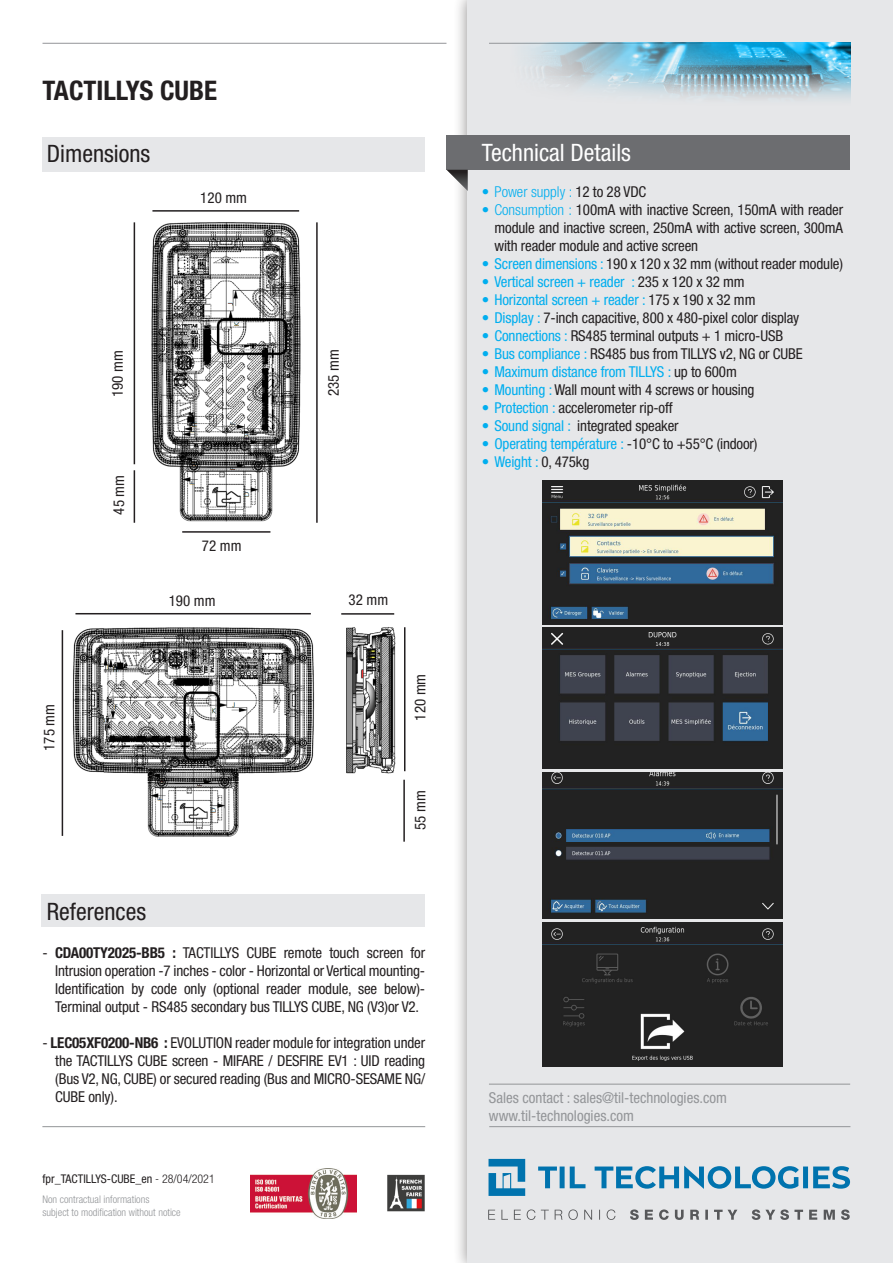
<style>
.page{position:relative;width:893px;height:1263px;background:#fff}
.page>*{position:absolute;margin:0;border:0;box-sizing:border-box;transform-origin:0 0}
.t1{font:700 condensed 27px "Helvetica Neue";color:#231f20}
.t2{font:condensed 24px "Helvetica Neue";color:#231f20}
.t3{font:condensed 24px "Helvetica Neue";color:#fff}
.t4{font:condensed 15px/18px "Helvetica Neue";letter-spacing:-.01em;color:#231f20;text-align:justify}
.t5{font:condensed 15px "Helvetica Neue";letter-spacing:-.01em;color:#00aeef}
.t6{font:condensed 15px "Helvetica Neue";color:#939598}
.t7{font:300 condensed 15px "Helvetica Neue";color:#00aeef}
.t8{font:condensed 12px "Helvetica Neue";color:#231f20}
.t9{font:300 condensed 10.5px "Helvetica Neue";color:#939598}
.s1{font-weight:700}
.s2{font-weight:300}
.s3{font-weight:400;color:#231f20}
.s4{font-weight:300;color:#00aeef}
.s5{color:#00aeef}
.s6{color:#231f20}
</style>
<div class="page">
<div style="left:43px;top:137px;width:382px;height:34px;background:#e6e7e9"></div>
<div style="left:453px;top:0;width:440px;height:1263px;background:#231f20;opacity:.5"></div>
<div style="left:467px;top:0;width:425px;height:1263px;background:#e6e7e9"></div>
<hr style="left:43px;top:43px;width:403px;height:1px;background:#939598">
<hr style="left:489px;top:1084px;width:361px;height:1px;background:#939598">
<img style="left:489px;top:43px;width:361px;height:56px">
<img style="left:250px;top:1169px;width:107px;height:49px">
<hr style="left:42px;top:1126px;width:383px;height:1px;background:#939598">
<hr style="left:489px;top:1126px;width:361px;height:1px;background:#939598">
<img style="left:542px;top:627px;width:240px;height:141px">
<img style="left:542px;top:772px;width:240px;height:146px">
<img style="left:542px;top:922px;width:240px;height:144px">
<div style="left:446px;top:136px;width:404px;height:34px;background:#6c6d70"></div>
<svg style="left:447px;top:170px;width:21px;height:21px"></svg>
<svg style="left:488px;top:1159px;width:362px;height:37px"></svg>
<svg style="left:488px;top:1209px;width:362px;height:11px"></svg>
<img style="left:387px;top:1174px;width:38px;height:38px">
<div style="left:41px;top:894px;width:384px;height:33px;background:#e6e7e9"></div>
<img style="left:133px;top:210px;width:168px;height:323px">
<hr style="left:341px;top:613px;width:53px;height:2px;background:#231f20">
<hr style="left:134px;top:222px;width:1px;height:242px;background:#231f20">
<hr style="left:152px;top:210px;width:147px;height:2px;background:#231f20">
<hr style="left:182px;top:531px;width:88px;height:2px;background:#231f20">
<hr style="left:134px;top:470px;width:1px;height:53px;background:#231f20">
<img style="left:542px;top:481px;width:240px;height:143px">
<hr style="left:316px;top:222px;width:2px;height:301px;background:#231f20">
<img style="left:61px;top:627px;width:335px;height:210px">
<hr style="left:75px;top:613px;width:236px;height:1px;background:#231f20">
<hr style="left:403px;top:780px;width:2px;height:62px;background:#231f20">
<hr style="left:404px;top:627px;width:1px;height:144px;background:#231f20">
<hr style="left:62px;top:630px;width:1px;height:206px;background:#231f20">
<p class="t1" style="left:43px;top:74px;width:176px">TACTILLYS CUBE</p>
<p class="t2" style="left:47px;top:140px;width:105px">Dimensions</p>
<p class="t4" style="left:200px;top:188px;width:48px">120 mm</p>
<p class="t4" style="left:40px;top:751px;width:48px;rotate:-90deg">175 mm</p>
<p class="t4" style="left:108px;top:397px;width:48px;rotate:-90deg">190 mm</p>
<p class="t4" style="left:110px;top:515px;width:41px;rotate:-90deg">45 mm</p>
<p class="t4" style="left:202px;top:537px;width:41px">72 mm</p>
<p class="t4" style="left:169px;top:591px;width:48px">190 mm</p>
<p class="t4" style="left:325px;top:396px;width:48px;rotate:-90deg">235 mm</p>
<p class="t4" style="left:349px;top:590px;width:41px">32 mm</p>
<p class="t4" style="left:411px;top:721px;width:48px;rotate:-90deg">120 mm</p>
<p class="t4" style="left:411px;top:830px;width:41px;rotate:-90deg">55 mm</p>
<p class="t2" style="left:47px;top:898px;width:101px">References</p>
<p class="t4" style="left:55px;top:944px;width:371px;text-indent:-13px">- <span class="s1">CDA00TY2025-BB5 :</span> TACTILLYS CUBE remote touch screen for Intrusion operation -7 inches - color - Horizontal or Vertical mounting-Identification by code only (optional reader module, see below)- Terminal output - RS485 secondary bus TILLYS CUBE, NG (V3)or V2.</p>
<p class="t4" style="left:55px;top:1034px;width:371px;text-indent:-13px">- <span class="s1">LEC05XF0200-NB6 :</span> EVOLUTION reader module for integration under the TACTILLYS CUBE screen - MIFARE / DESFIRE EV1 : UID reading (Bus V2, NG, CUBE) or secured reading (Bus and MICRO-SESAME NG/ CUBE only).</p>
<p class="t8" style="left:43px;top:1172px;width:174px">fpr_TACTILLYS-CUBE_en <span class="s2">- 28/04/2021</span></p>
<p class="t9" style="left:43px;top:1193px;width:108px">Non contractual informations</p>
<p class="t9" style="left:43px;top:1206px;width:140px">subject to modification without notice</p>
<p class="t3" style="left:482px;top:139px;width:151px">Technical Details</p>
<p class="t7" style="left:482px;top:183px;width:166px">• Power supply : <span class="s3">12 to 28 VDC</span></p>
<p class="t4" style="left:494px;top:201px;width:350px;text-indent:-13px"><span class="s4">• Consumption :</span> 100mA with inactive Screen, 150mA with reader module and inactive screen, 250mA with active screen, 300mA with reader module and active screen</p>
<p class="t4" style="left:482px;top:255px;width:363px"><span class="s5">• Screen dimensions :</span> 190 x 120 x 32 mm (without reader module)</p>
<p class="t5" style="left:482px;top:273px;width:265px">• Vertical screen + reader : <span class="s6">235 x 120 x 32 mm</span></p>
<p class="t5" style="left:482px;top:291px;width:275px">• Horizontal screen + reader : <span class="s6">175 x 190 x 32 mm</span></p>
<p class="t4" style="left:482px;top:309px;width:319px"><span class="s5">• Display :</span> 7-inch capacitive, 800 x 480-pixel color display</p>
<p class="t4" style="left:482px;top:327px;width:303px"><span class="s5">• Connections :</span> RS485 terminal outputs + 1 micro-USB</p>
<p class="t4" style="left:482px;top:345px;width:323px"><span class="s5">• Bus compliance :</span> RS485 bus from TILLYS v2, NG or CUBE</p>
<p class="t5" style="left:482px;top:363px;width:257px">• Maximum distance from TILLYS : <span class="s6">up to 600m</span></p>
<p class="t4" style="left:482px;top:381px;width:274px"><span class="s5">• Mounting :</span> Wall mount with 4 screws or housing</p>
<p class="t4" style="left:482px;top:399px;width:192px"><span class="s5">• Protection :</span> accelerometer rip-off</p>
<p class="t4" style="left:482px;top:417px;width:198px"><span class="s5">• Sound signal :</span> integrated speaker</p>
<p class="t5" style="left:482px;top:435px;width:277px">• Operating température : <span class="s6">-10°C to +55°C (indoor)</span></p>
<p class="t5" style="left:482px;top:453px;width:109px">• Weight : <span class="s6">0, 475kg</span></p>
<p class="t6" style="left:489px;top:1089px;width:239px">Sales contact : sales@til-technologies.com</p>
<p class="t6" style="left:489px;top:1107px;width:146px">www.til-technologies.com</p>
</div>
